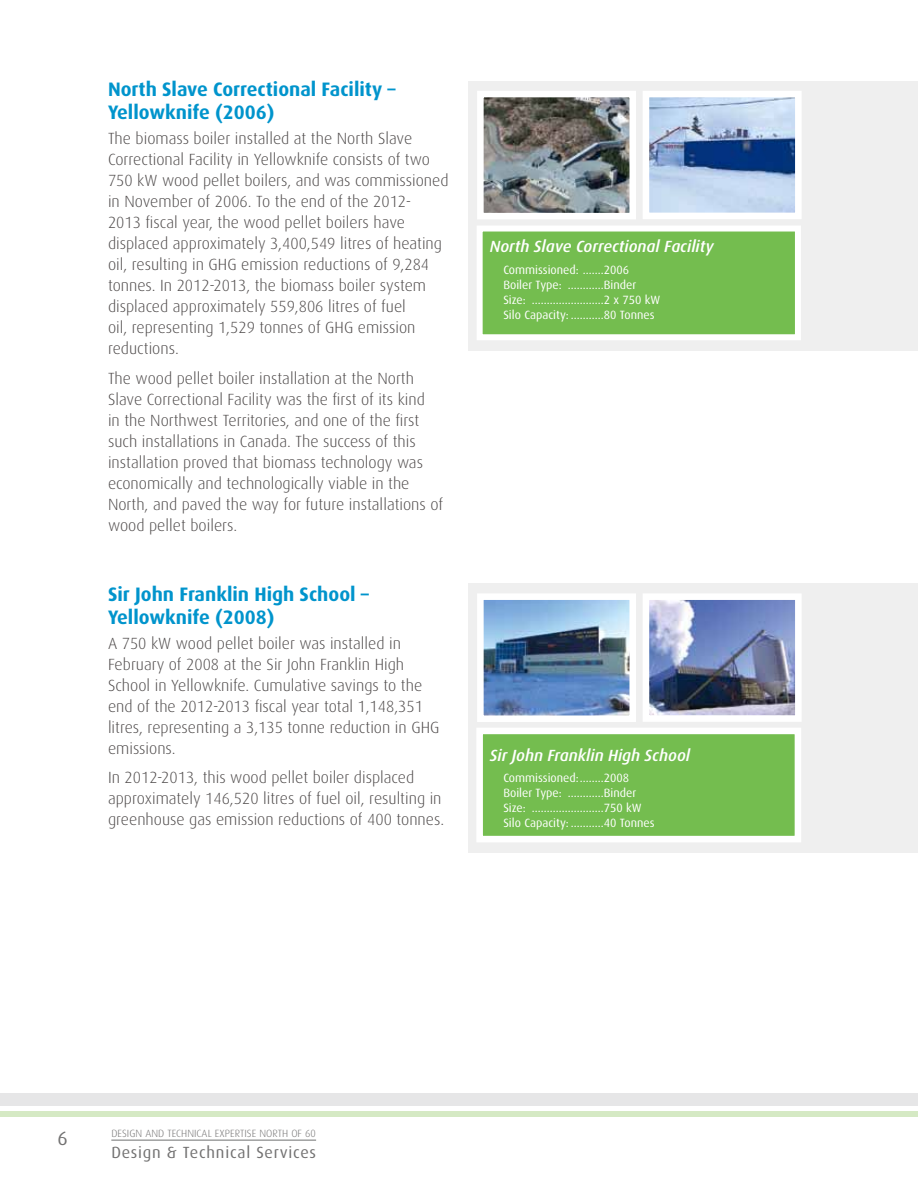
<style>
.page{position:relative;width:918px;height:1188px;background:#fff}
.page>*{position:absolute;margin:0;border:0;box-sizing:border-box;transform-origin:0 0}
.t1{font:700 19.5px/23.4px "Dax";color:#0094cc}
.t2{font:19.5px "Dax";color:#727171}
.t3{font:300 16.2px/21px "Dax";color:#4d4949}
.t4{font:italic 500 16.2px "Dax";color:#fff}
.t5{font:16.2px "Dax";letter-spacing:.05em;color:#727171}
.t6{font:12px/15px "Dax";color:#fff}
.t7{font:300 10.5px "Dax";letter-spacing:.005em;color:#727171}
</style>
<div class="page">
<div style="left:0;top:1111px;width:918px;height:5px;background:#d5e9c4"></div>
<div style="left:0;top:1093px;width:918px;height:13px;background:#e6e6e7"></div>
<hr style="left:111px;top:1139px;width:205px;height:2px;background:#9fa0a0">
<div style="left:468px;top:81px;width:450px;height:270px;background:#efefef"></div>
<img style="left:485px;top:99px;width:143px;height:112px">
<div style="left:477px;top:91px;width:159px;height:128px;border:7px solid #fff"></div>
<img style="left:651px;top:99px;width:143px;height:112px">
<div style="left:643px;top:91px;width:159px;height:128px;border:7px solid #fff"></div>
<div style="left:477px;top:226px;width:324px;height:114px;background:#74bd4f;border:6px solid #fff"></div>
<div style="left:468px;top:583px;width:450px;height:270px;background:#efefef"></div>
<img style="left:485px;top:601px;width:143px;height:113px">
<div style="left:477px;top:593px;width:159px;height:129px;border:7px solid #fff"></div>
<img style="left:651px;top:601px;width:143px;height:113px">
<div style="left:643px;top:593px;width:159px;height:129px;border:7px solid #fff"></div>
<div style="left:476px;top:728px;width:325px;height:114px;background:#74bd4f;border:7px solid #fff"></div>
<p class="t1" style="left:108px;top:78px;width:289px">North Slave Correctional Facility –<br>Yellowknife (2006)</p>
<p class="t3" style="left:108px;top:128px;width:342px">The biomass boiler installed at the North Slave Correctional Facility in Yellowknife consists of two 750 kW wood pellet boilers, and was commissioned in November of 2006. To the end of the 2012-<br>2013 fiscal year, the wood pellet boilers have displaced approximately 3,400,549 litres of heating oil, resulting in GHG emission reductions of 9,284 tonnes. In 2012-2013, the biomass boiler system displaced approximately 559,806 litres of fuel<br>oil, representing 1,529 tonnes of GHG emission reductions.</p>
<p class="t3" style="left:108px;top:368px;width:337px">The wood pellet boiler installation at the North Slave Correctional Facility was the first of its kind<br>in the Northwest Territories, and one of the first such installations in Canada. The success of this installation proved that biomass technology was economically and technologically viable in the North, and paved the way for future installations of wood pellet boilers.</p>
<p class="t1" style="left:108px;top:582px;width:263px">Sir John Franklin High School –<br>Yellowknife (2008)</p>
<p class="t3" style="left:108px;top:633px;width:333px">A 750 kW wood pellet boiler was installed in February of 2008 at the Sir John Franklin High School in Yellowknife. Cumulative savings to the end of the 2012-2013 fiscal year total 1,148,351 litres, representing a 3,135 tonne reduction in GHG emissions.</p>
<p class="t3" style="left:108px;top:767px;width:338px">In 2012-2013, this wood pellet boiler displaced approximately 146,520 litres of fuel oil, resulting in greenhouse gas emission reductions of 400 tonnes.</p>
<p class="t4" style="left:490px;top:237px;width:225px">North Slave Correctional Facility</p>
<p class="t6" style="left:503px;top:262px;width:158px">Commissioned: .......2006<br>Boiler Type: ............Binder Size: ........................2 x 750 kW Silo Capacity: ...........80 Tonnes</p>
<p class="t4" style="left:490px;top:746px;width:202px">Sir John Franklin High School</p>
<p class="t6" style="left:503px;top:771px;width:153px">Commissioned:........2008<br>Boiler Type: ............Binder Size: ........................750 kW Silo Capacity: ...........40 Tonnes</p>
<p class="t2" style="left:58px;top:1128px;width:12px">6</p>
<p class="t7" style="left:111px;top:1128px;width:206px">DESIGN AND TECHNICAL EXPERTISE NORTH OF 60</p>
<p class="t5" style="left:111px;top:1143px;width:206px">Design &amp; Technical Services</p>
</div>
